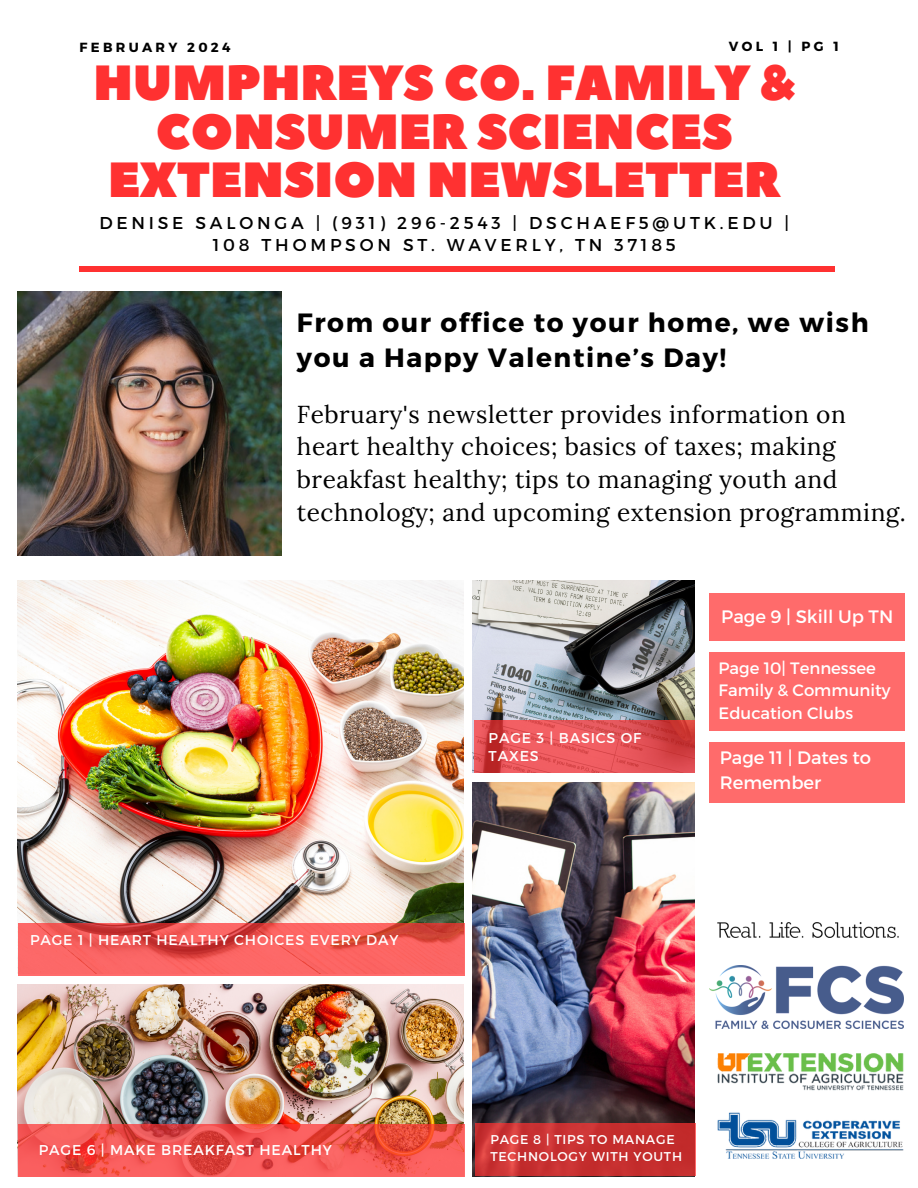
<style>
.page{position:relative;width:918px;height:1188px;background:#fff}
.page>*{position:absolute;margin:0;border:0;box-sizing:border-box;transform-origin:0 0}
.t1{font:49.35px/48.3px "Peace Sans";color:#ff3131;text-align:center}
.t2{font:700 26.4px/34.8px "Montserrat";letter-spacing:.06em;color:#000}
.t3{font:24.45px/32.7px "Lora";letter-spacing:.02em;color:#000}
.t4{font:18px/24.8px "Montserrat";color:#fff}
.t5{font:17.1px/22.5px "Montserrat";letter-spacing:.22em;color:#000;text-align:center}
.t6{font:16.5px/22.5px "Montserrat";color:#fff}
.t7{font:14.25px/18.5px "Montserrat";letter-spacing:.06em;color:#fff}
.t8{font:700 13.2px "Montserrat";letter-spacing:.25em;color:#000}
.t9{font:12.75px/17px "Montserrat";letter-spacing:.06em;color:#fff}
</style>
<div class="page">
<img style="left:18px;top:580px;width:445px;height:343px">
<img style="left:472px;top:580px;width:223px;height:193px">
<img style="left:18px;top:984px;width:445px;height:141px">
<img style="left:472px;top:783px;width:223px;height:393px">
<svg style="left:18px;top:923px;width:447px;height:52px;background:#f15b59"></svg>
<div style="left:79px;top:266px;width:755px;height:6px;background:#ff3131"></div>
<svg style="left:474px;top:721px;width:221px;height:52px;background:#e14f52"></svg>
<svg style="left:18px;top:1125px;width:447px;height:51px;background:#ef534e"></svg>
<svg style="left:475px;top:1123px;width:217px;height:52px;background:#c83030"></svg>
<img style="left:18px;top:291px;width:264px;height:264px">
<img style="left:692px;top:988px;width:212px;height:189px">
<img style="left:710px;top:965px;width:193px;height:63px">
<img style="left:717px;top:922px;width:182px;height:16px">
<div style="left:710px;top:594px;width:195px;height:46px;background:#ff6b6b"></div>
<div style="left:710px;top:652px;width:195px;height:79px;background:#ff6b6b"></div>
<div style="left:710px;top:742px;width:195px;height:61px;background:#ff6b6b"></div>
<h2 class="t8" style="left:80px;top:39px;width:153px">FEBRUARY 2024</h2>
<h3 class="t8" style="left:729px;top:38px;width:112px">VOL1|PG1</h3>
<p class="t1" style="left:93px;top:61px;width:703px">HUMPHREYS CO. FAMILY &amp;<br>CONSUMER SCIENCES<br>EXTENSION NEWSLETTER</p>
<p class="t5" style="left:99px;top:210px;width:691px">DENISE SALONGA | (931) 296-2543 | DSCHAEF5@UTK.EDU |<br>108 THOMPSON ST. WAVERLY, TN 37185</p>
<p class="t2" style="left:297px;top:304px;width:573px">From our office to your home, we wish you a Happy Valentine’s Day!</p>
<p class="t3" style="left:297px;top:397px;width:611px">February's newsletter provides information on heart healthy choices; basics of taxes; making breakfast healthy; tips to managing youth and technology; and upcoming extension programming.</p>
<p class="t7" style="left:30px;top:930px;width:370px">PAGE 1 | HEART HEALTHY CHOICES EVERY DAY</p>
<p class="t7" style="left:39px;top:1139px;width:294px">PAGE 6 | MAKE BREAKFAST HEALTHY</p>
<p class="t7" style="left:489px;top:728px;width:154px">PAGE 3 | BASICS OF<br>TAXES</p>
<h5 class="t4" style="left:721px;top:603px;width:174px">Page 9 | Skill Up TN</h5>
<h5 class="t6" style="left:719px;top:656px;width:173px">Page 10| Tennessee<br>Family &amp; Community<br>Education Clubs</h5>
<p class="t4" style="left:720px;top:744px;width:153px">Page 11 | Dates to<br>Remember</p>
<h5 class="t9" style="left:490px;top:1130px;width:193px">PAGE 8 | TIPS TO MANAGE<br>TECHNOLOGY WITH YOUTH</h5>
</div>
